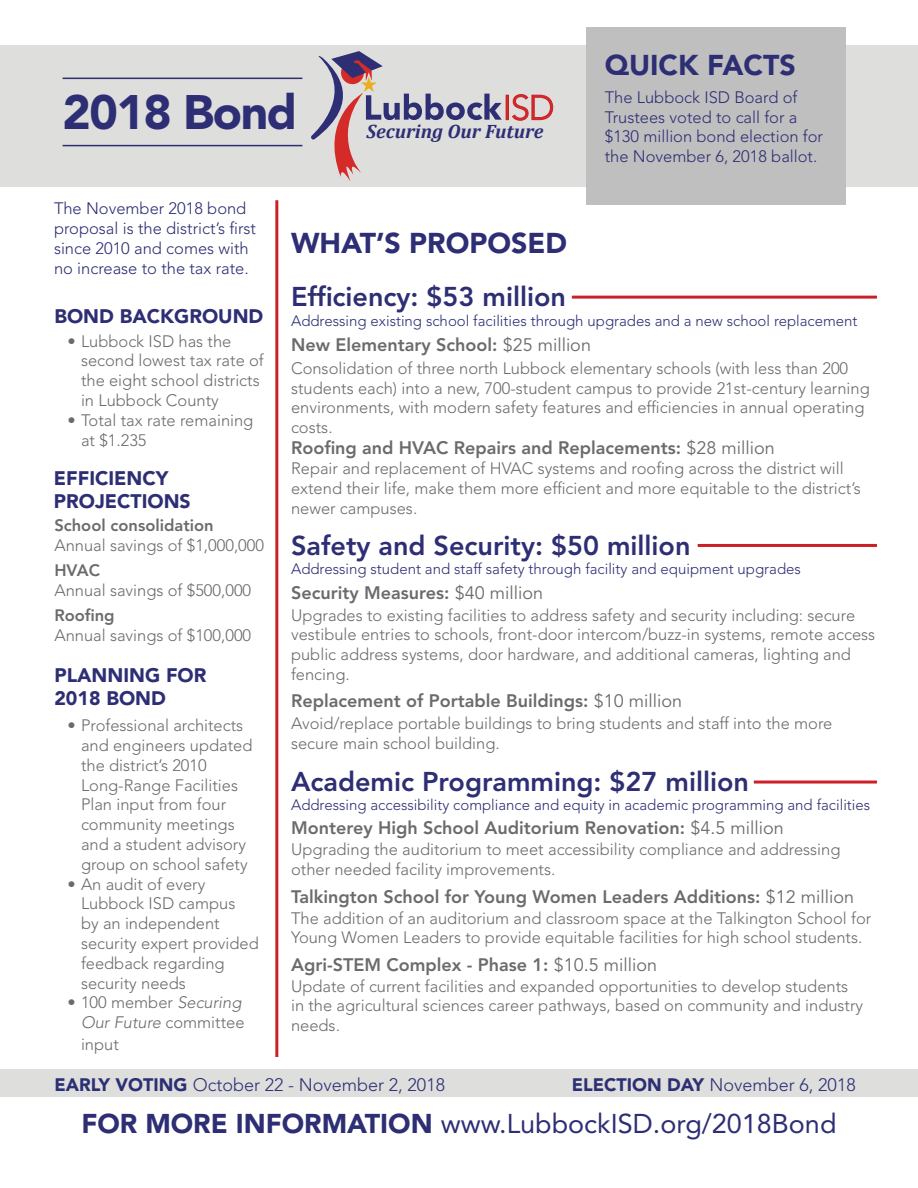
<style>
.page{position:relative;width:918px;height:1188px;background:#fff}
.page>*{position:absolute;margin:0;border:0;box-sizing:border-box;transform-origin:0 0}
.t1{font:900 48px "Avenir LT Std";letter-spacing:-.03em;color:#2d2e74}
.t2{font:900 28.5px "Avenir LT Std";color:#2d2e74}
.t3{font:800 27px "Avenir LT Std";color:#2d2e74}
.t4{font:27px "Avenir LT Std";color:#2d2e74}
.t5{font:900 19.5px "Avenir LT Std";color:#2d2e74}
.t6{font:italic 700 19.5px "Cambria";color:#2d2e74}
.t7{font:800 18px "Avenir LT Std";color:#6a6b6b}
.t8{font:300 18px "Avenir LT Std";color:#2c2f73}
.t9{font:300 16.5px/19.8px "Avenir LT Std";color:#6a6b6b}
.t10{font:300 16.5px/19.8px "Avenir LT Std";color:#2d2e74}
.t11{font:800 16.5px "Avenir LT Std";color:#6a6b6b}
.t12{font:300 15px "Avenir LT Std";color:#2d2e74}
.s1{font-style:italic}
.s2{font-weight:400}
.s3{font-weight:900}
</style>
<div class="page">
<div style="left:0;top:46px;width:918px;height:141px;background:#dededd"></div>
<div style="left:506px;top:95px;width:2px;height:25px;border:1px solid #cc2028"></div>
<svg style="left:512px;top:94px;width:41px;height:26px"></svg>
<svg style="left:311px;top:51px;width:191px;height:130px"></svg>
<hr style="left:63px;top:78px;width:239px;height:1px;background:#2d2e74">
<hr style="left:63px;top:145px;width:239px;height:1px;background:#2d2e74">
<div style="left:586px;top:27px;width:260px;height:178px;background:#c0bfc0"></div>
<hr style="left:572px;top:296px;width:305px;height:3px;background:#cc2028">
<hr style="left:698px;top:544px;width:179px;height:3px;background:#cc2028">
<hr style="left:754px;top:781px;width:123px;height:3px;background:#cc2028">
<div style="left:0;top:1070px;width:918px;height:27px;background:#dededd"></div>
<hr style="left:275px;top:200px;width:3px;height:857px;background:#cc2028">
<p class="t1" style="left:63px;top:83px;width:236px">2018 Bond</p>
<p class="t6" style="left:367px;top:118px;width:178px">Securing Our Future</p>
<p class="t10" style="left:54px;top:199px;width:204px">The November 2018 bond proposal is the district’s first since 2010 and comes with no increase to the tax rate.</p>
<p class="t2" style="left:291px;top:226px;width:277px">WHAT’S PROPOSED</p>
<p class="t2" style="left:605px;top:48px;width:193px">QUICK FACTS</p>
<p class="t10" style="left:605px;top:87px;width:220px">The Lubbock ISD Board of<br>Trustees voted to call for a $130 million bond election for the November 6, 2018 ballot.</p>
<p class="t5" style="left:54px;top:304px;width:211px">BOND BACKGROUND</p>
<p class="t9" style="left:81px;top:331px;width:184px;text-indent:-14px">• Lubbock ISD has the second lowest tax rate of the eight school districts in Lubbock County</p>
<p class="t9" style="left:81px;top:410px;width:174px;text-indent:-14px">• Total tax rate remaining at $1.235</p>
<p class="t5" style="left:54px;top:466px;width:116px">EFFICIENCY</p>
<p class="t5" style="left:54px;top:490px;width:138px">PROJECTIONS</p>
<p class="t11" style="left:54px;top:515px;width:161px">School consolidation</p>
<p class="t9" style="left:54px;top:535px;width:211px">Annual savings of $1,000,000</p>
<p class="t11" style="left:54px;top:560px;width:47px">HVAC</p>
<p class="t9" style="left:54px;top:580px;width:198px">Annual savings of $500,000</p>
<p class="t11" style="left:54px;top:605px;width:62px">Roofing</p>
<p class="t9" style="left:54px;top:625px;width:198px">Annual savings of $100,000</p>
<p class="t5" style="left:54px;top:663px;width:154px">PLANNING FOR</p>
<p class="t5" style="left:54px;top:686px;width:113px">2018 BOND</p>
<p class="t9" style="left:81px;top:716px;width:173px;text-indent:-14px">• Professional architects and engineers updated the district’s 2010<br>Long-Range Facilities<br>Plan input from four community meetings and a student advisory group on school safety</p>
<p class="t9" style="left:81px;top:874px;width:179px;text-indent:-14px">• An audit of every<br>Lubbock ISD campus<br>by an independent security expert provided feedback regarding security needs</p>
<p class="t9" style="left:68px;top:993px;width:179px;text-align:right">• 100 member <span class="s1">Securing<br>Our Future</span> committee</p>
<p class="t9" style="left:81px;top:1034px;width:39px">input</p>
<p class="t3" style="left:291px;top:281px;width:277px">Efficiency: $53 million</p>
<p class="t12" style="left:291px;top:312px;width:568px">Addressing existing school facilities through upgrades and a new school replacement</p>
<p class="t7" style="left:291px;top:334px;width:301px">New Elementary School: <span class="s2">$25 million</span></p>
<p class="t9" style="left:291px;top:358px;width:580px">Consolidation of three north Lubbock elementary schools (with less than 200 students each) into a new, 700-student campus to provide 21st-century learning environments, with modern safety features and efficiencies in annual operating costs.</p>
<p class="t7" style="left:291px;top:437px;width:485px">Roofing and HVAC Repairs and Replacements: <span class="s2">$28 million</span></p>
<p class="t9" style="left:291px;top:459px;width:571px">Repair and replacement of HVAC systems and roofing across the district will extend their life, make them more efficient and more equitable to the district’s newer campuses.</p>
<p class="t3" style="left:291px;top:529px;width:401px">Safety and Security: $50 million</p>
<p class="t12" style="left:291px;top:560px;width:511px">Addressing student and staff safety through facility and equipment upgrades</p>
<p class="t7" style="left:291px;top:583px;width:253px">Security Measures: <span class="s2">$40 million</span></p>
<p class="t9" style="left:291px;top:605px;width:586px">Upgrades to existing facilities to address safety and security including: secure vestibule entries to schools, front-door intercom/buzz-in systems, remote access public address systems, door hardware, and additional cameras, lighting and fencing.</p>
<p class="t9" style="left:291px;top:714px;width:543px">Avoid/replace portable buildings to bring students and staff into the more secure main school building.</p>
<p class="t7" style="left:291px;top:690px;width:393px">Replacement of Portable Buildings: <span class="s2">$10 million</span></p>
<p class="t3" style="left:291px;top:765px;width:459px">Academic Programming: $27 million</p>
<p class="t12" style="left:291px;top:796px;width:581px">Addressing accessibility compliance and equity in academic programming and facilities</p>
<p class="t7" style="left:291px;top:817px;width:494px">Monterey High School Auditorium Renovation: <span class="s2">$4.5 million</span></p>
<p class="t9" style="left:291px;top:839px;width:551px">Upgrading the auditorium to meet accessibility compliance and addressing other needed facility improvements.</p>
<p class="t9" style="left:291px;top:908px;width:582px">The addition of an auditorium and classroom space at the Talkington School for<br>Young Women Leaders to provide equitable facilities for high school students.</p>
<p class="t9" style="left:291px;top:976px;width:574px">Update of current facilities and expanded opportunities to develop students in the agricultural sciences career pathways, based on community and industry needs.</p>
<p class="t7" style="left:291px;top:886px;width:565px">Talkington School for Young Women Leaders Additions: <span class="s2">$12 million</span></p>
<p class="t7" style="left:291px;top:954px;width:367px">Agri-STEM Complex - Phase 1: <span class="s2">$10.5 million</span></p>
<p class="t8" style="left:54px;top:1074px;width:392px"><span class="s3">EARLY VOTING</span> October 22 - November 2, 2018</p>
<p class="t8" style="left:572px;top:1074px;width:285px"><span class="s3">ELECTION DAY</span> November 6, 2018</p>
<p class="t4" style="left:81px;top:1108px;width:757px"><span class="s3">FOR MORE INFORMATION</span> www.LubbockISD.org/2018Bond</p>
</div>
